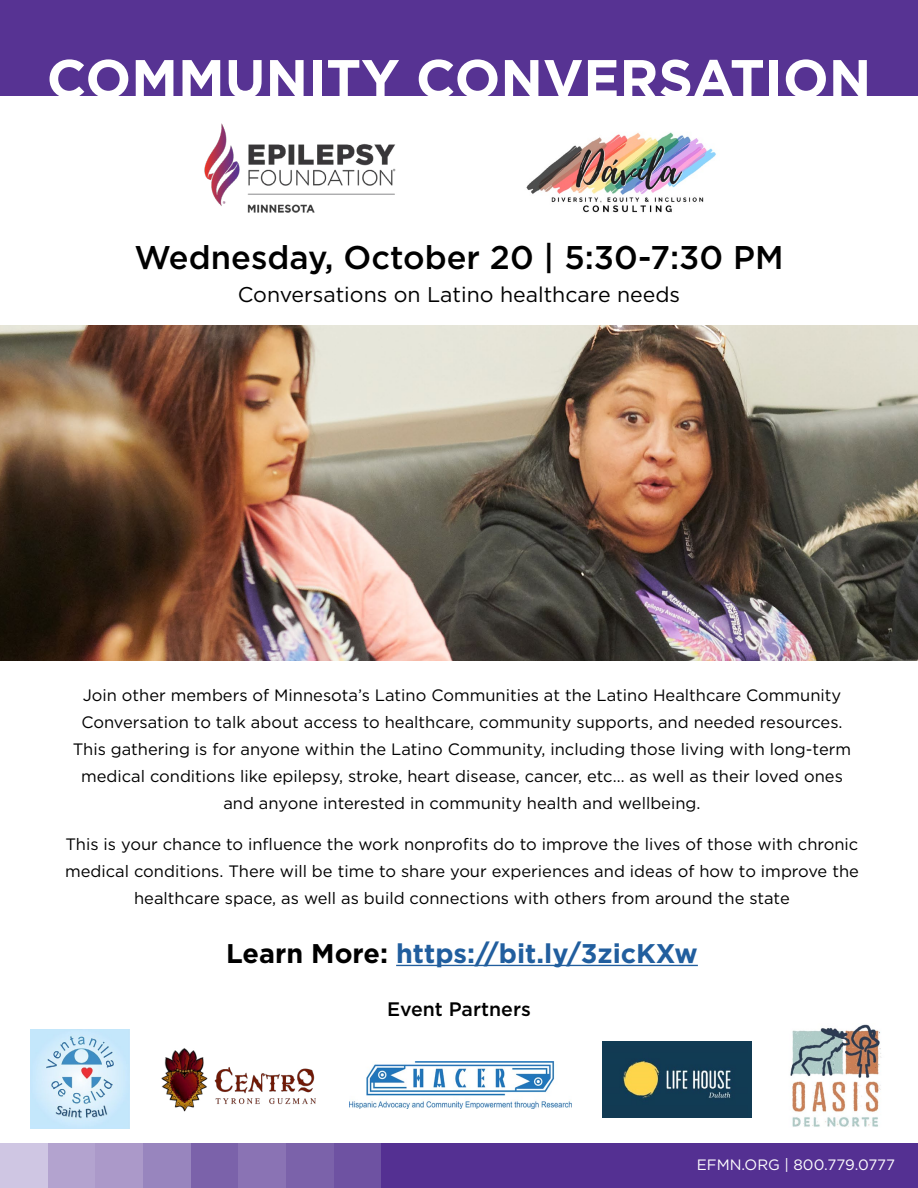
<style>
.page{position:relative;width:918px;height:1188px;background:#fff}
.page>*{position:absolute;margin:0;border:0;box-sizing:border-box;transform-origin:0 0}
.t1{font:700 53.85px "Gotham";color:#fff}
.t2{font:500 32.85px "Gotham";color:#000}
.t3{font:700 27px "Gotham";color:#215e9e}
.t4{font:21.3px "Gotham";color:#000}
.t5{font:500 19.5px "Gotham";color:#000}
.t6{font:16.5px/27px "Gotham";color:#000;text-align:center}
.t7{font:15px "Gotham";color:#fff}
.s1{color:#000}
</style>
<div class="page">
<div style="left:0;top:0;width:918px;height:96px;background:#573393"></div>
<div style="left:334px;top:1143px;width:47px;height:45px;background:#6e52a2"></div>
<div style="left:191px;top:1143px;width:47px;height:45px;background:#7b62aa"></div>
<div style="left:286px;top:1143px;width:48px;height:45px;background:#7b62aa"></div>
<div style="left:238px;top:1143px;width:48px;height:45px;background:#8a73b4"></div>
<div style="left:95px;top:1143px;width:48px;height:45px;background:#ab99c9"></div>
<div style="left:48px;top:1143px;width:47px;height:45px;background:#b3a3cf"></div>
<div style="left:143px;top:1143px;width:48px;height:45px;background:#9885be"></div>
<div style="left:0;top:1143px;width:48px;height:45px;background:#cfc6e3"></div>
<div style="left:381px;top:1143px;width:537px;height:45px;background:#543092"></div>
<img style="left:0;top:325px;width:918px;height:336px">
<hr style="left:396px;top:965px;width:302px;height:1px;background:#215e9e">
<img style="left:526px;top:132px;width:190px;height:81px">
<img style="left:204px;top:123px;width:192px;height:90px">
<img style="left:161px;top:1048px;width:154px;height:64px">
<img style="left:349px;top:1062px;width:222px;height:47px">
<img style="left:603px;top:1042px;width:148px;height:75px">
<img style="left:790px;top:1024px;width:92px;height:103px">
<img style="left:30px;top:1029px;width:99px;height:99px">
<h1 class="t1" style="left:47px;top:43px;width:826px">COMMUNITY CONVERSATION</h1>
<h2 class="t2" style="left:134px;top:236px;width:651px">Wednesday, October 20 | 5:30-7:30 PM</h2>
<p class="t4" style="left:238px;top:281px;width:444px">Conversations on Latino healthcare needs</p>
<p class="t6" style="left:73px;top:682px;width:780px">Join other members of Minnesota’s Latino Communities at the Latino Healthcare Community Conversation to talk about access to healthcare, community supports, and needed resources.<br>This gathering is for anyone within the Latino Community, including those living with long-term medical conditions like epilepsy, stroke, heart disease, cancer, etc… as well as their loved ones and anyone interested in community health and wellbeing.</p>
<p class="t6" style="left:65px;top:830px;width:795px">This is your chance to influence the work nonprofits do to improve the lives of those with chronic medical conditions. There will be time to share your experiences and ideas of how to improve the healthcare space, as well as build connections with others from around the state</p>
<h3 class="t3" style="left:226px;top:935px;width:473px"><span class="s1">Learn More:</span> https://bit.ly/3zicKXw</h3>
<p class="t5" style="left:387px;top:996px;width:145px">Event Partners</p>
<p class="t7" style="left:697px;top:1155px;width:200px">EFMN.ORG | 800.779.0777</p>
</div>
